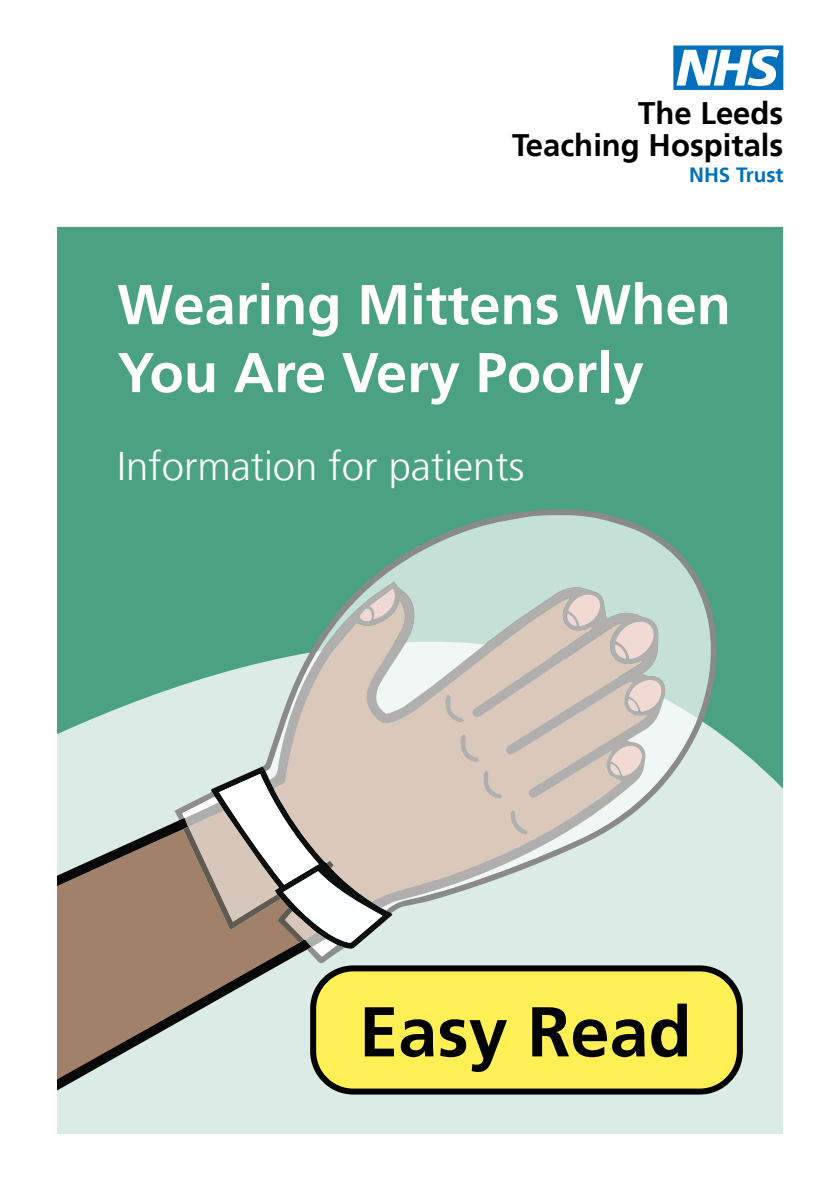
<style>
.page{position:relative;width:840px;height:1191px;background:#fff}
.page>*{position:absolute;margin:0;border:0;box-sizing:border-box;transform-origin:0 0}
.t1{font:700 70.4px "Frutiger LT";color:#000}
.t2{font:62.2px "NHS";color:#0070ba}
.t3{font:700 56px/68px "Frutiger LT";color:#fff}
.t4{font:300 40px "Frutiger LT";color:#fff}
.t5{font:700 31px/31.6px "Frutiger LT";color:#000;text-align:right}
.t6{font:700 20.6px "Frutiger LT";color:#0070ba}
</style>
<div class="page">
<div style="left:57px;top:379px;width:725px;height:755px;background:#dbece6"></div>
<div style="left:57px;top:227px;width:725px;height:561px;background:#4ba282"></div>
<div style="left:313px;top:968px;width:426px;height:123px;background:#fff155;border-radius:40px"></div>
<div style="left:310px;top:965px;width:432px;height:129px;border:6px solid #000;border-radius:40px"></div>
<svg style="left:262px;top:509px;width:455px;height:404px;fill:#4ba282"></svg>
<svg style="left:57px;top:963px;width:254px;height:128px"></svg>
<svg style="left:265px;top:515px;width:446px;height:395px"></svg>
<svg style="left:269px;top:582px;width:396px;height:326px;background:#cbccc2"></svg>
<svg style="left:57px;top:766px;width:335px;height:197px"></svg>
<svg style="left:326px;top:861px;width:7px;height:7px"></svg>
<svg style="left:460px;top:734px;width:19px;height:28px"></svg>
<svg style="left:445px;top:694px;width:19px;height:28px"></svg>
<svg style="left:482px;top:770px;width:20px;height:29px"></svg>
<svg style="left:510px;top:809px;width:18px;height:25px"></svg>
<svg style="left:359px;top:588px;width:40px;height:33px"></svg>
<svg style="left:626px;top:679px;width:36px;height:33px"></svg>
<svg style="left:613px;top:621px;width:41px;height:39px;background:#d9cbc5"></svg>
<svg style="left:609px;top:745px;width:33px;height:31px"></svg>
<svg style="left:565px;top:593px;width:36px;height:33px"></svg>
<p class="t2" style="left:673px;top:33px;width:111px">n</p>
<p class="t5" style="left:512px;top:98px;width:273px">The Leeds<br>Teaching Hospitals</p>
<p class="t6" style="left:688px;top:162px;width:96px">NHS Trust</p>
<p class="t3" style="left:117px;top:271px;width:614px">Wearing Mittens When<br>You Are Very Poorly</p>
<p class="t4" style="left:117px;top:443px;width:408px">Information for patients</p>
<p class="t1" style="left:359px;top:990px;width:334px">Easy Read</p>
</div>
